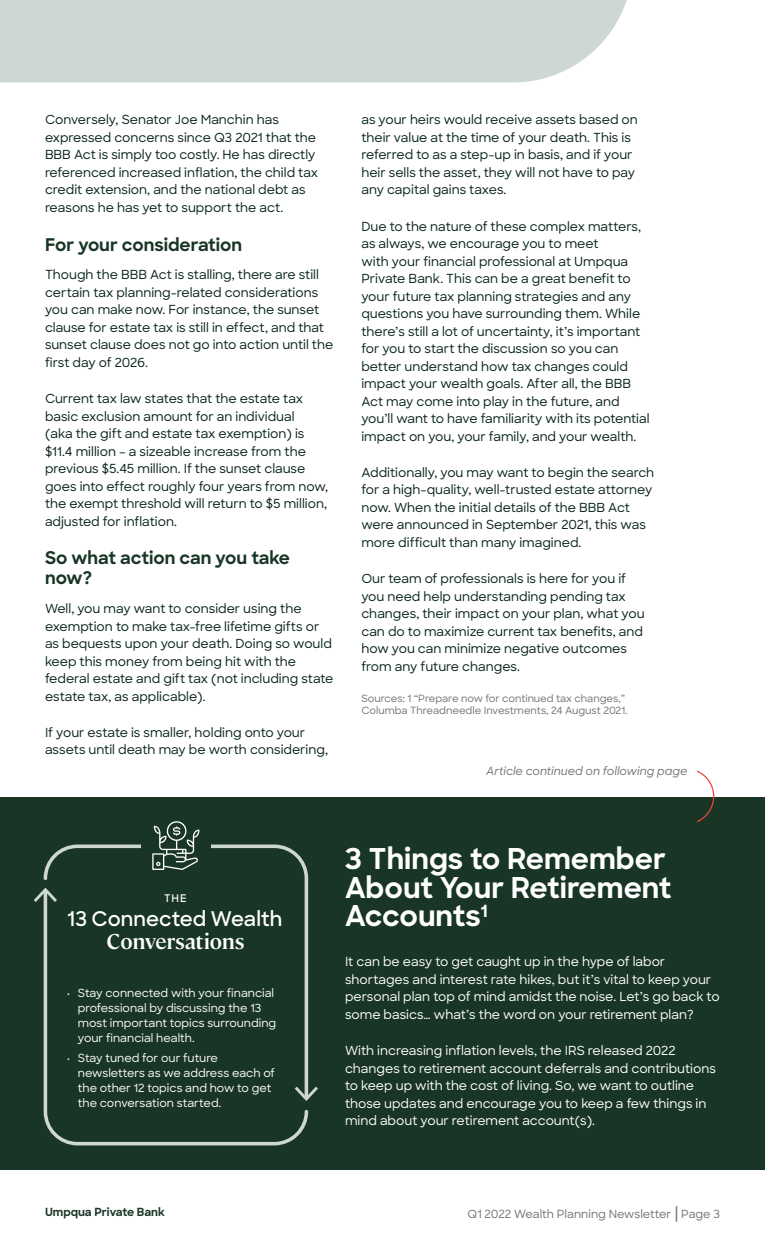
<style>
.page{position:relative;width:765px;height:1260px;background:#fff}
.page>*{position:absolute;margin:0;border:0;box-sizing:border-box;transform-origin:0 0}
.t1{font:700 28.75px/28.8px "Sharp Sans";color:#fff}
.t2{font:600 21.25px "Cambon";letter-spacing:-.01em;color:#fff}
.t3{font:600 20.25px "Sharp Sans";color:#fff}
.t4{font:700 17.5px/20px "Sharp Sans";color:#193526}
.t5{font:500 12.5px/17.5px "Sharp Sans";color:#08241c}
.t6{font:500 12.5px/17.5px "Sharp Sans";color:#fff}
.t7{font:500 11.25px/15px "Sharp Sans";color:#fff}
.t8{font:500 11.25px "Sharp Sans";color:#787370}
.t9{font:italic 500 11.25px "Sharp Sans";color:#787370}
.t10{font:700 11.25px "Sharp Sans";letter-spacing:-.005em;color:#193526}
.t11{font:600 10.5px "Sharp Sans";color:#fff}
.t12{font:500 10px "Sharp Sans";color:#787370}
.s1{font-size:16.25px}
</style>
<div class="page">
<div style="left:0;top:797px;width:765px;height:373px;background:#193526"></div>
<div style="left:0;top:0;width:627px;height:82px;background:#ced7d2"></div>
<svg style="left:44px;top:1098px;width:264px;height:47px"></svg>
<svg style="left:34px;top:889px;width:10px;height:13px"></svg>
<svg style="left:44px;top:845px;width:264px;height:253px"></svg>
<svg style="left:295px;top:1087px;width:23px;height:14px"></svg>
<div style="left:141px;top:826px;width:70px;height:63px;background:#193526"></div>
<svg style="left:152px;top:821px;width:47px;height:49px"></svg>
<svg style="left:697px;top:770px;width:18px;height:52px"></svg>
<p class="t5" style="left:45px;top:111px;width:275px">Conversely, Senator Joe Manchin has expressed concerns since Q3 2021 that the BBB Act is simply too costly. He has directly referenced increased inflation, the child tax credit extension, and the national debt as reasons he has yet to support the act.</p>
<h3 class="t4" style="left:45px;top:234px;width:199px">For your consideration</h3>
<p class="t5" style="left:45px;top:266px;width:290px">Though the BBB Act is stalling, there are still certain tax planning-related considerations you can make now. For instance, the sunset clause for estate tax is still in effect, and that sunset clause does not go into action until the first day of 2026.</p>
<p class="t5" style="left:45px;top:389px;width:285px">Current tax law states that the estate tax basic exclusion amount for an individual<br>(aka the gift and estate tax exemption) is $11.4 million – a sizeable increase from the previous $5.45 million. If the sunset clause goes into effect roughly four years from now, the exempt threshold will return to $5 million, adjusted for inflation.</p>
<h3 class="t4" style="left:45px;top:547px;width:247px">So what action can you take now?</h3>
<p class="t5" style="left:45px;top:599px;width:290px">Well, you may want to consider using the exemption to make tax-free lifetime gifts or as bequests upon your death. Doing so would keep this money from being hit with the federal estate and gift tax (not including state estate tax, as applicable).</p>
<p class="t5" style="left:45px;top:723px;width:285px">If your estate is smaller, holding onto your assets until death may be worth considering,</p>
<p class="t5" style="left:361px;top:111px;width:278px">as your heirs would receive assets based on their value at the time of your death. This is referred to as a step-up in basis, and if your heir sells the asset, they will not have to pay any capital gains taxes.</p>
<p class="t5" style="left:361px;top:217px;width:290px">Due to the nature of these complex matters, as always, we encourage you to meet<br>with your financial professional at Umpqua Private Bank. This can be a great benefit to your future tax planning strategies and any questions you have surrounding them. While there’s still a lot of uncertainty, it’s important for you to start the discussion so you can better understand how tax changes could impact your wealth goals. After all, the BBB Act may come into play in the future, and you’ll want to have familiarity with its potential impact on you, your family, and your wealth.</p>
<p class="t5" style="left:361px;top:463px;width:294px">Additionally, you may want to begin the search for a high-quality, well-trusted estate attorney now. When the initial details of the BBB Act were announced in September 2021, this was more difficult than many imagined.</p>
<p class="t5" style="left:361px;top:569px;width:285px">Our team of professionals is here for you if you need help understanding pending tax changes, their impact on your plan, what you can do to maximize current tax benefits, and how you can minimize negative outcomes from any future changes.</p>
<p class="t12" style="left:361px;top:691px;width:265px">Sources: 1 “Prepare now for continued tax changes,”</p>
<p class="t12" style="left:361px;top:703px;width:268px">Columba Threadneedle Investments, 24 August 2021.</p>
<p class="t9" style="left:486px;top:763px;width:203px">Article continued on following page</p>
<p class="t11" style="left:164px;top:891px;width:24px">THE</p>
<p class="t3" style="left:67px;top:904px;width:216px">13 Connected Wealth</p>
<p class="t2" style="left:107px;top:926px;width:140px">Conversations</p>
<p class="t7" style="left:78px;top:984px;width:200px;text-indent:-11px">• Stay connected with your financial professional by discussing the 13 most important topics surrounding your financial health.</p>
<p class="t7" style="left:78px;top:1050px;width:198px;text-indent:-11px">• Stay tuned for our future newsletters as we address each of the other 12 topics and how to get the conversation started.</p>
<h3 class="t1" style="left:345px;top:843px;width:328px">3 Things to Remember<br>About Your Retirement<br>Accounts<sup>1</sup></h3>
<p class="t6" style="left:345px;top:952px;width:376px">It can be easy to get caught up in the hype of labor shortages and interest rate hikes, but it’s vital to keep your personal plan top of mind amidst the noise. Let’s go back to some basics… what’s the word on your retirement plan?</p>
<p class="t6" style="left:345px;top:1041px;width:372px">With increasing inflation levels, the IRS released 2022 changes to retirement account deferrals and contributions to keep up with the cost of living. So, we want to outline those updates and encourage you to keep a few things in mind about your retirement account(s).</p>
<p class="t10" style="left:45px;top:1203px;width:121px">Umpqua Private Bank</p>
<p class="t8" style="left:468px;top:1205px;width:254px">Q1 2022 Wealth Planning Newsletter <span class="s1">|</span> Page 3</p>
</div>
